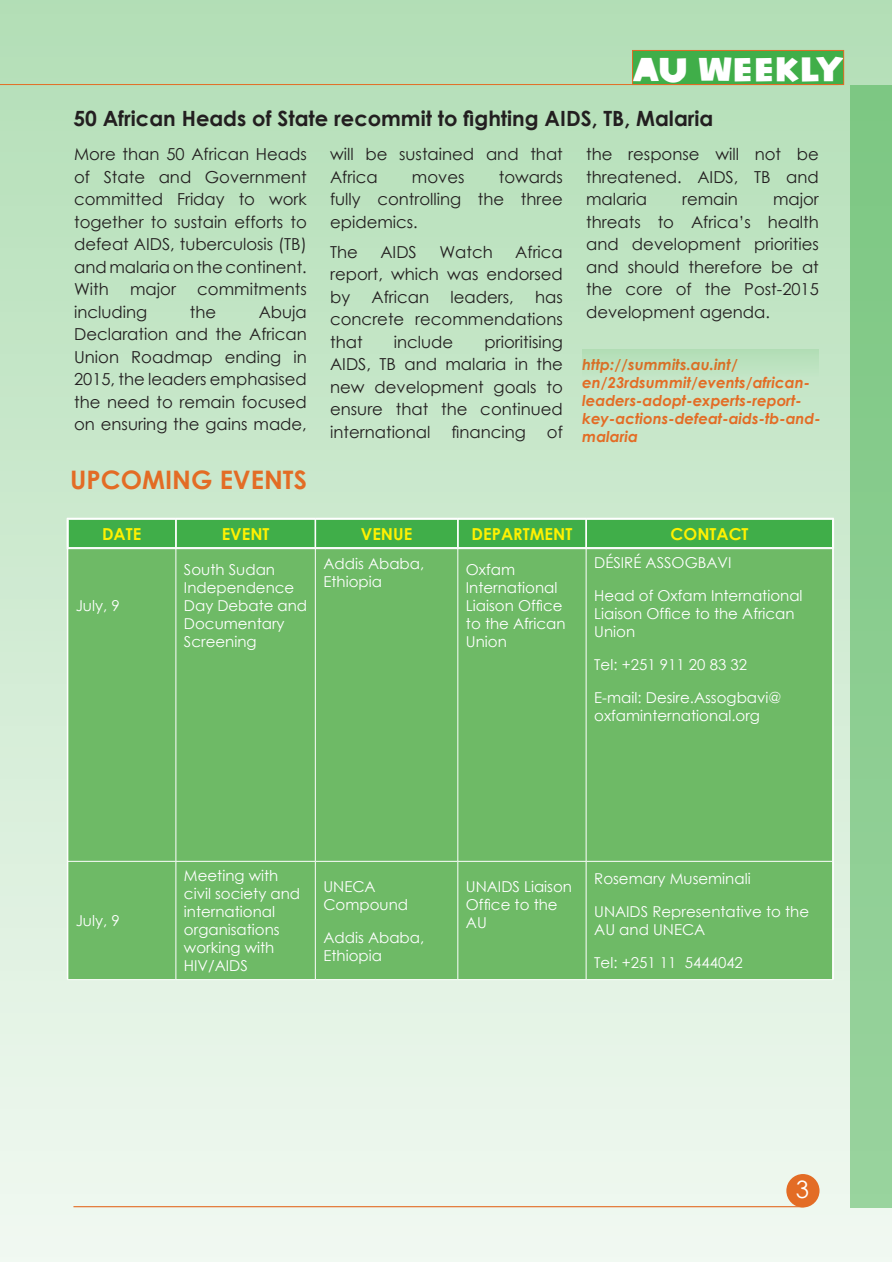
<style>
.page{position:relative;width:893px;height:1263px;background:#fff}
.page>*{position:absolute;margin:0;border:0;box-sizing:border-box;transform-origin:0 0}
.t1{font:33px "Oxfam Global Headline";color:#fff;scale:1.1 1}
.t2{font:700 25.5px "Century Gothic";color:#e36c25}
.t3{font:24px "Century Gothic";color:#fff}
.t4{font:700 21px "Century Gothic";color:#231f20}
.t5{font:16.5px/22.5px "Century Gothic";color:#231f20;text-align:justify}
.t6{font:700 16.5px "Century Gothic";color:#fff101}
.Normal__Web{font:15px/18px "Century Gothic";color:#fff}
.t7{font:italic 700 15px/18px "Century Gothic";color:#e36c25}
</style>
<div class="page">
<div style="left:0;top:1px;width:892px;height:1261px;background:linear-gradient(to bottom,#b2deb6,#f1f9f1)"></div>
<hr style="left:73px;top:1206px;width:731px;height:1px;background:#e36c25">
<div style="left:786px;top:1174px;width:33px;height:33px;background:#e36c25;border-radius:50%"></div>
<div style="left:632px;top:50px;width:212px;height:35px;background:#40ae49"></div>
<div style="left:632px;top:50px;width:212px;height:35px;border:1px solid #e36c25"></div>
<hr style="left:0;top:84px;width:838px;height:1px;background:#e36c25">
<div style="left:850px;top:85px;width:42px;height:1122px;background:linear-gradient(to right,#8bcd90,#8bcd90)"></div>
<div style="left:69px;top:549px;width:763px;height:430px;background:#6eba66"></div>
<hr style="left:67px;top:518px;width:109px;height:1px;background:#fff">
<hr style="left:176px;top:518px;width:139px;height:1px;background:#fff">
<hr style="left:315px;top:518px;width:143px;height:1px;background:#fff">
<hr style="left:458px;top:518px;width:128px;height:1px;background:#fff">
<hr style="left:586px;top:518px;width:248px;height:1px;background:#fff">
<hr style="left:67px;top:548px;width:109px;height:1px;background:#fff">
<hr style="left:176px;top:548px;width:139px;height:1px;background:#fff">
<hr style="left:315px;top:548px;width:143px;height:1px;background:#fff">
<hr style="left:458px;top:548px;width:128px;height:1px;background:#fff">
<hr style="left:586px;top:548px;width:248px;height:1px;background:#fff">
<svg style="left:67px;top:519px;width:767px;height:29px;background:#4eb456"></svg>
<hr style="left:67px;top:549px;width:1px;height:312px;background:#fff">
<hr style="left:68px;top:549px;width:1px;height:312px;background:#fff">
<hr style="left:832px;top:549px;width:1px;height:312px;background:#fff">
<hr style="left:833px;top:549px;width:1px;height:312px;background:#fff">
<hr style="left:67px;top:861px;width:1px;height:118px;background:#fff">
<hr style="left:68px;top:861px;width:1px;height:118px;background:#fff">
<hr style="left:832px;top:861px;width:1px;height:118px;background:#fff">
<hr style="left:833px;top:861px;width:1px;height:118px;background:#fff">
<hr style="left:176px;top:549px;width:1px;height:312px;background:#fff">
<hr style="left:315px;top:549px;width:1px;height:312px;background:#fff">
<hr style="left:457px;top:549px;width:1px;height:312px;background:#fff">
<hr style="left:586px;top:549px;width:1px;height:312px;background:#fff">
<hr style="left:68px;top:861px;width:108px;height:1px;background:#fff">
<hr style="left:176px;top:861px;width:139px;height:1px;background:#fff">
<hr style="left:176px;top:862px;width:1px;height:117px;background:#fff">
<hr style="left:315px;top:861px;width:143px;height:1px;background:#fff">
<hr style="left:315px;top:862px;width:1px;height:117px;background:#fff">
<hr style="left:458px;top:861px;width:128px;height:1px;background:#fff">
<hr style="left:457px;top:862px;width:1px;height:117px;background:#fff">
<hr style="left:586px;top:861px;width:247px;height:1px;background:#fff">
<hr style="left:586px;top:862px;width:1px;height:117px;background:#fff">
<hr style="left:67px;top:979px;width:109px;height:1px;background:#fff">
<hr style="left:176px;top:979px;width:139px;height:1px;background:#fff">
<hr style="left:315px;top:979px;width:143px;height:1px;background:#fff">
<hr style="left:458px;top:979px;width:128px;height:1px;background:#fff">
<hr style="left:586px;top:979px;width:247px;height:1px;background:#fff">
<div style="left:582px;top:349px;width:237px;height:110px;background:linear-gradient(to bottom,#bbe2bf,#cce9ce)"></div>
<h1 class="t1" style="left:633px;top:41px;width:193px">AU WEEKLY</h1>
<p class="t4" style="left:73px;top:103px;width:642px">50 African Heads of State recommit to fighting AIDS, TB, Malaria</p>
<p class="t5" style="left:74px;top:143px;width:234px">More than 50 African Heads of State and Government committed Friday to work together to sustain efforts to defeat AIDS, tuberculosis (TB) and malaria on the continent.<br>With</p>
<p class="t5" style="left:130px;top:278px;width:47px">major</p>
<p class="t5" style="left:197px;top:278px;width:111px">commitments</p>
<p class="t5" style="left:74px;top:300px;width:75px">including</p>
<p class="t5" style="left:190px;top:300px;width:28px">the</p>
<p class="t5" style="left:74px;top:300px;width:234px;text-indent:185px">Abuja Declaration and the African Union Roadmap ending in 2015, the leaders emphasised the need to remain focused on ensuring the gains made,</p>
<p class="t5" style="left:330px;top:143px;width:234px">will be sustained and that<br>Africa</p>
<p class="t5" style="left:330px;top:165px;width:234px;text-indent:169px">towards fully controlling the three epidemics.</p>
<p class="t5" style="left:330px;top:240px;width:29px">The</p>
<p class="t5" style="left:380px;top:240px;width:38px">AIDS</p>
<p class="t5" style="left:439px;top:240px;width:55px">Watch</p>
<p class="t5" style="left:412px;top:165px;width:54px">moves</p>
<p class="t5" style="left:330px;top:240px;width:234px;text-indent:185px">Africa report, which was endorsed by</p>
<p class="t5" style="left:372px;top:285px;width:59px">African</p>
<p class="t5" style="left:451px;top:285px;width:65px">leaders,</p>
<p class="t5" style="left:330px;top:285px;width:234px;text-indent:205px">has concrete recommendations that</p>
<p class="t5" style="left:330px;top:330px;width:234px;text-indent:154px">prioritising AIDS, TB and malaria in the new development goals to ensure that the continued international</p>
<p class="t5" style="left:394px;top:330px;width:61px">include</p>
<p class="t5" style="left:451px;top:420px;width:76px">financing</p>
<p class="t5" style="left:547px;top:420px;width:17px">of</p>
<p class="t5" style="left:586px;top:143px;width:234px">the response will not be threatened. AIDS, TB and malaria</p>
<p class="t5" style="left:586px;top:188px;width:234px;text-indent:187px">major threats to Africa’s health and development priorities and should therefore be at the core of the Post-2015 development agenda.</p>
<p class="t5" style="left:682px;top:188px;width:57px">remain</p>
<p class="t7" style="left:582px;top:355px;width:240px">http://summits.au.int/ en/23rdsummit/events/african&shy;leaders-adopt-experts-report&shy;key-actions-defeat-aids-tb-and&shy;malaria</p>
<p class="t2" style="left:70px;top:461px;width:238px">UPCOMING EVENTS</p>
<p class="t6" style="left:102px;top:521px;width:41px">DATE</p>
<p class="t6" style="left:222px;top:521px;width:49px">EVENT</p>
<p class="t6" style="left:361px;top:521px;width:53px">VENUE</p>
<p class="t6" style="left:472px;top:521px;width:102px">DEPARTMENT</p>
<p class="t6" style="left:671px;top:521px;width:79px">CONTACT</p>
<p class="Normal__Web" style="left:76px;top:597px;width:46px">July, 9</p>
<p class="Normal__Web" style="left:76px;top:911px;width:46px">July, 9</p>
<p class="Normal__Web" style="left:184px;top:561px;width:125px">South Sudan<br>Independence<br>Day Debate and<br>Documentary<br>Screening</p>
<p class="Normal__Web" style="left:323px;top:555px;width:102px">Addis Ababa,<br>Ethiopia</p>
<p class="Normal__Web" style="left:466px;top:561px;width:101px">Oxfam<br>International<br>Liaison Office to the African<br>Union</p>
<p class="Normal__Web" style="left:594px;top:553px;width:139px">DÉSIRÉ ASSOGBAVI</p>
<p class="Normal__Web" style="left:594px;top:586px;width:210px">Head of Oxfam International<br>Liaison Office to the African<br>Union</p>
<p class="Normal__Web" style="left:594px;top:655px;width:154px">Tel: +251 911 20 83 32</p>
<p class="Normal__Web" style="left:594px;top:688px;width:189px">E-mail: Desire.Assogbavi@ oxfaminternational.org</p>
<p class="Normal__Web" style="left:184px;top:866px;width:118px">Meeting with civil society and international organisations working with<br>HIV/AIDS</p>
<p class="Normal__Web" style="left:323px;top:877px;width:86px">UNECA<br>Compound</p>
<p class="Normal__Web" style="left:323px;top:928px;width:102px">Addis Ababa,<br>Ethiopia</p>
<p class="Normal__Web" style="left:466px;top:877px;width:108px">UNAIDS Liaison<br>Office to the<br>AU</p>
<p class="Normal__Web" style="left:594px;top:869px;width:158px">Rosemary Museminali</p>
<p class="Normal__Web" style="left:594px;top:902px;width:216px">UNAIDS Representative to the<br>AU and UNECA</p>
<p class="Normal__Web" style="left:594px;top:953px;width:150px">Tel: +251 11 5444042</p>
<h3 class="t3" style="left:796px;top:1173px;width:15px">3</h3>
</div>
